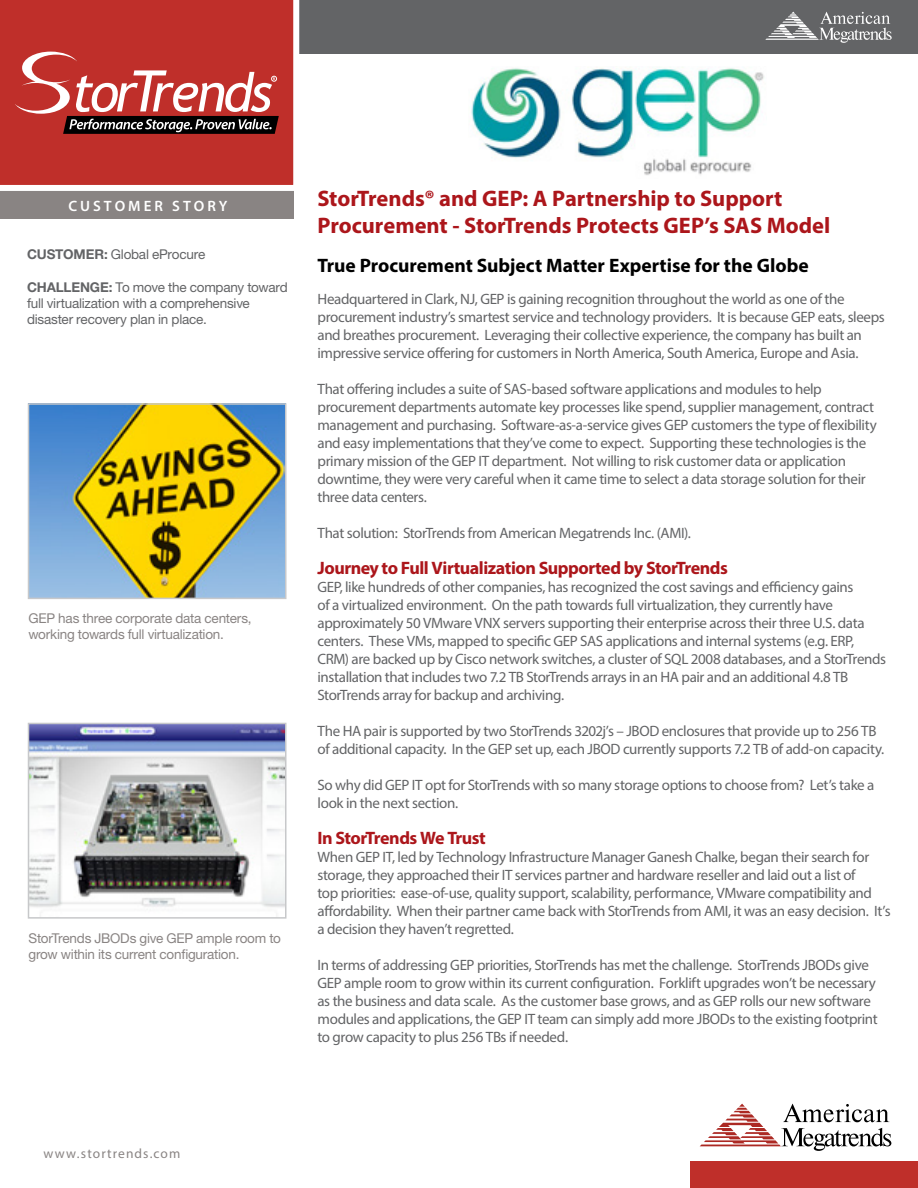
<style>
.page{position:relative;width:918px;height:1188px;background:#fff}
.page>*{position:absolute;margin:0;border:0;box-sizing:border-box;transform-origin:0 0}
.t1{font:700 22.5px/27px "Myriad Pro";color:#ac161b}
.t2{font:700 19.5px "Myriad Pro";color:#000}
.t3{font:700 18px "Myriad Pro";letter-spacing:-.025em;color:#ac161b}
.t4{font:15px/18px "Myriad Pro";letter-spacing:-.025em;color:#636466}
.t5{font:600 15px "Myriad Pro";letter-spacing:.2em;color:#fff}
.t6{font:13.5px/16.2px "Helvetica Neue LT Std";letter-spacing:-.015em;color:#898483}
.t7{font:13.5px/16.2px "Helvetica Neue LT Std";letter-spacing:-.015em;color:#636466}
.t8{font:13.5px "Myriad Pro";letter-spacing:.08em;color:#898483}
.s1{font-weight:700}
</style>
<div class="page">
<div style="left:690px;top:1162px;width:228px;height:26px;background:#bf2f2a"></div>
<div style="left:286px;top:0;width:632px;height:53px;background:#636466"></div>
<div style="left:0;top:177px;width:294px;height:42px;background:#898483"></div>
<svg style="left:0;top:0;width:299px;height:191px;background:#c43f3b"></svg>
<svg style="left:15px;top:52px;width:264px;height:82px"></svg>
<img style="left:31px;top:726px;width:252px;height:181px">
<div style="left:28px;top:723px;width:258px;height:196px;border:2px solid #c7c8ca"></div>
<img style="left:31px;top:406px;width:252px;height:190px">
<div style="left:28px;top:403px;width:258px;height:196px;border:2px solid #c7c8ca"></div>
<svg style="left:765px;top:12px;width:127px;height:31px"></svg>
<svg style="left:700px;top:1104px;width:191px;height:47px"></svg>
<img style="left:471px;top:67px;width:293px;height:108px">
<p class="t5" style="left:69px;top:196px;width:160px">CUSTOMER STORY</p>
<p class="t7" style="left:27px;top:246px;width:180px"><span class="s1">CUSTOMER:</span> Global eProcure</p>
<p class="t7" style="left:27px;top:278px;width:262px"><span class="s1">CHALLENGE:</span> To move the company toward full virtualization with a comprehensive disaster recovery plan in place.</p>
<p class="t6" style="left:28px;top:610px;width:225px">GEP has three corporate data centers, working towards full virtualization.</p>
<p class="t6" style="left:28px;top:929px;width:254px">StorTrends JBODs give GEP ample room to grow within its current configuration.</p>
<h1 class="t1" style="left:318px;top:185px;width:514px">StorTrends® and GEP: A Partnership to Support<br>Procurement - StorTrends Protects GEP’s SAS Model</h1>
<h2 class="t2" style="left:318px;top:253px;width:493px">True Procurement Subject Matter Expertise for the Globe</h2>
<p class="t4" style="left:318px;top:289px;width:569px">Headquartered in Clark, NJ, GEP is gaining recognition throughout the world as one of the procurement industry’s smartest service and technology providers. It is because GEP eats, sleeps and breathes procurement. Leveraging their collective experience, the company has built an impressive service offering for customers in North America, South America, Europe and Asia.</p>
<p class="t4" style="left:318px;top:379px;width:561px">That offering includes a suite of SAS-based software applications and modules to help procurement departments automate key processes like spend, supplier management, contract management and purchasing. Software-as-a-service gives GEP customers the type of flexibility and easy implementations that they’ve come to expect. Supporting these technologies is the primary mission of the GEP IT department. Not willing to risk customer data or application downtime, they were very careful when it came time to select a data storage solution for their three data centers.</p>
<p class="t4" style="left:318px;top:523px;width:375px">That solution: StorTrends from American Megatrends Inc. (AMI).</p>
<p class="t3" style="left:318px;top:556px;width:412px">Journey to Full Virtualization Supported by StorTrends</p>
<p class="t4" style="left:318px;top:577px;width:570px">GEP, like hundreds of other companies, has recognized the cost savings and efficiency gains<br>of a virtualized environment. On the path towards full virtualization, they currently have approximately 50 VMware VNX servers supporting their enterprise across their three U.S. data centers. These VMs, mapped to specific GEP SAS applications and internal systems (e.g. ERP, CRM) are backed up by Cisco network switches, a cluster of SQL 2008 databases, and a StorTrends installation that includes two 7.2 TB StorTrends arrays in an HA pair and an additional 4.8 TB StorTrends array for backup and archiving.</p>
<p class="t4" style="left:318px;top:721px;width:568px">The HA pair is supported by two StorTrends 3202j’s – JBOD enclosures that provide up to 256 TB of additional capacity. In the GEP set up, each JBOD currently supports 7.2 TB of add-on capacity.</p>
<p class="t4" style="left:318px;top:775px;width:558px">So why did GEP IT opt for StorTrends with so many storage options to choose from? Let’s take a look in the next section.</p>
<p class="t3" style="left:318px;top:826px;width:170px">In StorTrends We Trust</p>
<p class="t4" style="left:318px;top:847px;width:575px">When GEP IT, led by Technology Infrastructure Manager Ganesh Chalke, began their search for storage, they approached their IT services partner and hardware reseller and laid out a list of<br>top priorities: ease-of-use, quality support, scalability, performance, VMware compatibility and affordability. When their partner came back with StorTrends from AMI, it was an easy decision. It’s a decision they haven’t regretted.</p>
<p class="t4" style="left:318px;top:955px;width:562px">In terms of addressing GEP priorities, StorTrends has met the challenge. StorTrends JBODs give GEP ample room to grow within its current configuration. Forklift upgrades won’t be necessary as the business and data scale. As the customer base grows, and as GEP rolls our new software modules and applications, the GEP IT team can simply add more JBODs to the existing footprint to grow capacity to plus 256 TBs if needed.</p>
<p class="t8" style="left:44px;top:1145px;width:138px">www.stortrends.com</p>
</div>
